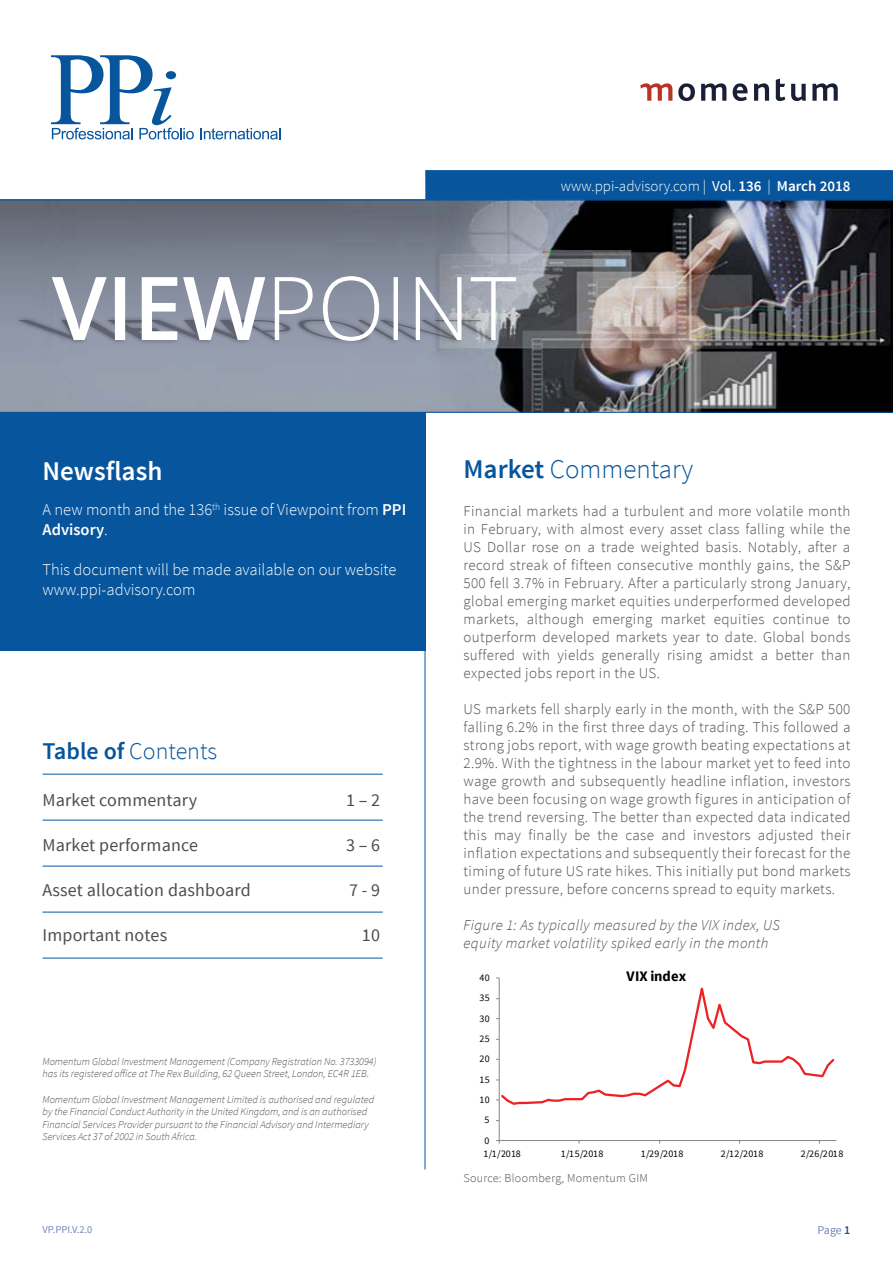
<style>
.page{position:relative;width:893px;height:1263px;background:#fff}
.page>*{position:absolute;margin:0;border:0;box-sizing:border-box;transform-origin:0 0}
.t1{font:300 27px "Source Sans Pro";color:#06559d}
.t2{font:600 27px "Source Sans Pro";color:#fff}
.t3{font:300 24px "Source Sans Pro";color:#06559d}
.t4{font:18px "Source Sans Pro";letter-spacing:.01em;color:#4d4d4f}
.t5{font:300 16.5px/19.8px "Source Sans Pro";color:#fff}
.t6{font:300 15px/18px "Source Sans Pro";letter-spacing:.025em;color:#4d4d4f;text-align:justify}
.t7{font:italic 300 15px/18px "Source Sans Pro";letter-spacing:.025em;color:#4d4d4f}
.t8{font:300 15px "Source Sans Pro";color:#fff}
.t9{font:700 14.55px "Source Sans Pro";letter-spacing:.005em;color:#010101}
.t10{font:300 12px "Source Sans Pro";letter-spacing:.025em;color:#4d4d4f}
.t11{font:12px "Source Sans Pro";color:#7485bb}
.t12{font:italic 300 10.5px/12.6px "Source Sans Pro";color:#4d4d4f}
.t13{font:10.5px "Source Sans Pro";color:#7485bb}
.t14{font:9.9px "Source Sans Pro";letter-spacing:.04em;color:#010101}
.s1{font-weight:400}
.s2{font-weight:600}
.s3{font-weight:600;color:#06559d}
</style>
<div class="page">
<img style="left:0;top:201px;width:893px;height:211px">
<svg style="left:640px;top:83px;width:32px;height:18px"></svg>
<svg style="left:701px;top:83px;width:25px;height:18px"></svg>
<svg style="left:733px;top:83px;width:14px;height:18px"></svg>
<svg style="left:754px;top:83px;width:15px;height:18px"></svg>
<svg style="left:776px;top:79px;width:9px;height:22px"></svg>
<svg style="left:791px;top:84px;width:15px;height:17px"></svg>
<svg style="left:812px;top:83px;width:26px;height:18px"></svg>
<svg style="left:678px;top:83px;width:17px;height:18px"></svg>
<div style="left:0;top:412px;width:425px;height:239px;background:#06559d"></div>
<div style="left:425px;top:170px;width:468px;height:30px;background:#06559d"></div>
<hr style="left:425px;top:412px;width:1px;height:757px;background:#06559d">
<svg style="left:14px;top:315px;width:484px;height:30px;background:#939aaa"></svg>
<svg style="left:17px;top:276px;width:499px;height:65px"></svg>
<hr style="left:0;top:200px;width:893px;height:1px;background:#06559d">
<hr style="left:0;top:412px;width:893px;height:1px;background:#06559d">
<svg style="left:200px;top:128px;width:80px;height:11px"></svg>
<svg style="left:51px;top:55px;width:143px;height:84px"></svg>
<hr style="left:43px;top:820px;width:340px;height:1px;background:#06559d">
<hr style="left:43px;top:866px;width:340px;height:1px;background:#06559d">
<hr style="left:43px;top:912px;width:340px;height:1px;background:#06559d">
<hr style="left:43px;top:958px;width:340px;height:1px;background:#06559d">
<hr style="left:43px;top:774px;width:340px;height:1px;background:#06559d">
<hr style="left:499px;top:978px;width:1px;height:162px;background:#868686">
<hr style="left:499px;top:1140px;width:337px;height:1px;background:#868686">
<svg style="left:496px;top:978px;width:339px;height:128px"></svg>
<p class="t8" style="left:561px;top:177px;width:291px">www.ppi-advisory.com | <span class="s1">Vol.</span> <span class="s2">136</span> | <span class="s2">March 2018</span></p>
<h1 class="t2" style="left:43px;top:454px;width:121px">Newsflash</h1>
<p class="t5" style="left:43px;top:500px;width:365px">A new month and the 136<sup>th</sup> issue of Viewpoint from <span class="s2">PPI<br>Advisory</span>.</p>
<p class="t5" style="left:43px;top:559px;width:355px">This document will be made available on our website www.ppi-advisory.com</p>
<h2 class="t3" style="left:43px;top:736px;width:176px"><span class="s2">Table of</span> Contents</h2>
<p class="t4" style="left:43px;top:789px;width:156px">Market commentary</p>
<p class="t4" style="left:346px;top:789px;width:35px">1 – 2</p>
<p class="t4" style="left:43px;top:834px;width:157px">Market performance</p>
<p class="t4" style="left:346px;top:834px;width:35px">3 – 6</p>
<p class="t4" style="left:43px;top:879px;width:210px">Asset allocation dashboard</p>
<p class="t4" style="left:349px;top:879px;width:32px">7 - 9</p>
<p class="t4" style="left:43px;top:924px;width:126px">Important notes</p>
<p class="t4" style="left:362px;top:924px;width:20px">10</p>
<p class="t12" style="left:43px;top:1055px;width:336px">Momentum Global Investment Management (Company Registration No. 3733094) has its registered office at The Rex Building, 62 Queen Street, London, EC4R 1EB.</p>
<p class="t12" style="left:43px;top:1093px;width:333px">Momentum Global Investment Management Limited is authorised and regulated by the Financial Conduct Authority in the United Kingdom, and is an authorised Financial Services Provider pursuant to the Financial Advisory and Intermediary Services Act 37 of 2002 in South Africa.</p>
<h1 class="t1" style="left:463px;top:453px;width:231px"><span class="s2">Market</span> Commentary</h1>
<p class="t6" style="left:463px;top:502px;width:388px">Financial markets had a turbulent and more volatile month in February, with almost every asset class falling while the US Dollar rose on a trade weighted basis. Notably, after a record streak of fifteen consecutive monthly gains, the S&amp;P 500 fell 3.7% in February. After a particularly strong January, global emerging market equities underperformed developed markets, although emerging market equities continue to outperform developed markets year to date. Global bonds suffered with yields generally rising amidst a better than expected jobs report in the US.</p>
<p class="t6" style="left:463px;top:700px;width:388px">US markets fell sharply early in the month, with the S&amp;P 500 falling 6.2% in the first three days of trading. This followed a strong jobs report, with wage growth beating expectations at 2.9%. With the tightness in the labour market yet to feed into wage growth and subsequently headline inflation, investors have been focusing on wage growth figures in anticipation of the trend reversing. The better than expected data indicated this may finally be the case and investors adjusted their inflation expectations and subsequently their forecast for the timing of future US rate hikes. This initially put bond markets under pressure, before concerns spread to equity markets.</p>
<p class="t7" style="left:463px;top:916px;width:318px">Figure 1: As typically measured by the VIX index, US equity market volatility spiked early in the month</p>
<p class="t14" style="left:479px;top:971px;width:12px">40</p>
<p class="t14" style="left:479px;top:992px;width:12px">35</p>
<p class="t14" style="left:479px;top:1012px;width:12px">30</p>
<p class="t14" style="left:479px;top:1032px;width:12px">25</p>
<p class="t14" style="left:479px;top:1053px;width:12px">20</p>
<p class="t14" style="left:479px;top:1073px;width:12px">15</p>
<p class="t14" style="left:479px;top:1093px;width:12px">10</p>
<p class="t14" style="left:485px;top:1114px;width:6px">5</p>
<p class="t14" style="left:485px;top:1134px;width:6px">0</p>
<p class="t9" style="left:627px;top:966px;width:61px">VIX index</p>
<p class="t14" style="left:483px;top:1148px;width:39px">1/1/2018</p>
<p class="t14" style="left:561px;top:1148px;width:44px">1/15/2018</p>
<p class="t14" style="left:641px;top:1148px;width:44px">1/29/2018</p>
<p class="t14" style="left:721px;top:1148px;width:44px">2/12/2018</p>
<p class="t14" style="left:801px;top:1148px;width:44px">2/26/2018</p>
<p class="t10" style="left:463px;top:1170px;width:186px">Source: Bloomberg, Momentum GIM</p>
<p class="t13" style="left:43px;top:1222px;width:52px">VP.PPI.V.2.0</p>
<p class="t11" style="left:817px;top:1222px;width:34px">Page <span class="s3">1</span></p>
</div>
